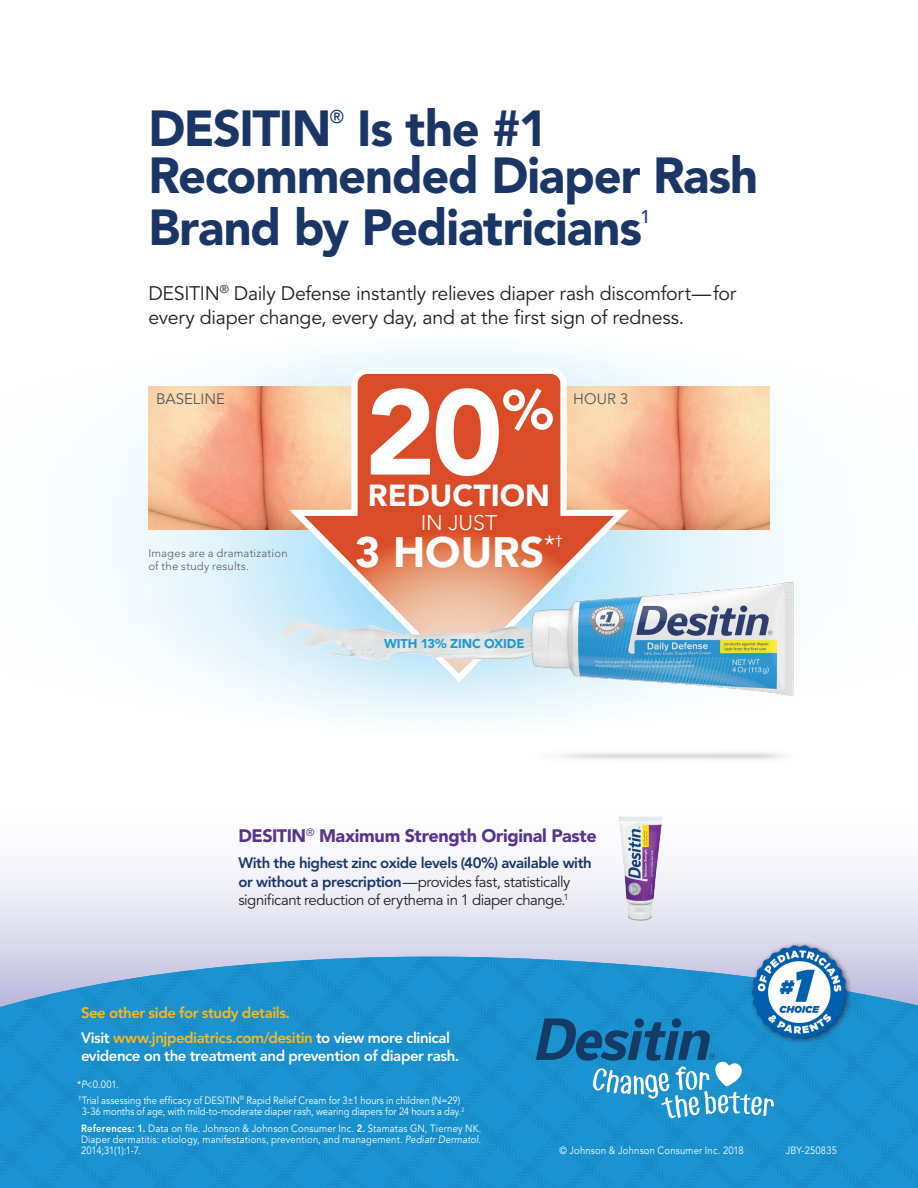
<style>
.page{position:relative;width:918px;height:1188px;background:#fff}
.page>*{position:absolute;margin:0;border:0;box-sizing:border-box;transform-origin:0 0}
.t1{font:900 50.25px/47.2px "Avenir LT Std";letter-spacing:-.025em;color:#193667;text-align:center}
.t2{font:900 42.45px "Avenir";color:#fff}
.t3{font:900 30.45px "Avenir";color:#fff}
.t4{font:300 21.3px "Avenir";color:#fff}
.t5{font:19.5px/24px "Avenir LT Std";letter-spacing:-.015em;color:#231f20}
.t6{font:500 18.3px "Avenir LT Std";color:#193667}
.t7{font:900 18px "Avenir LT Std";letter-spacing:-.02em;color:#5a338e}
.t8{font:15px/18.8px "Avenir LT Std";letter-spacing:-.035em;color:#231f20}
.t9{font:800 15px/18px "Avenir LT Std";letter-spacing:-.03em;color:#fff}
.t10{font:800 15px "Avenir LT Std";letter-spacing:-.03em;color:#fab81d}
.t11{font:15px "Avenir LT Std";color:#57585a}
.t12{font:900 12.75px "Avenir LT Std";letter-spacing:-.01em;color:#1d99d6}
.t13{font:300 11.25px/12.8px "Avenir LT Std";letter-spacing:.02em;color:#57585a}
.t14{font:10.5px/11.2px "Avenir LT Std";letter-spacing:.005em;color:#fff;text-align:center;scale:.9 1}
.s1{font-weight:800;color:#193667}
.s2{color:#fab81d}
.s3{font-style:italic}
.s4{font-weight:800}
</style>
<div class="page">
<svg style="left:0;top:871px;width:918px;height:78px"></svg>
<svg style="left:110px;top:349px;width:680px;height:373px"></svg>
<img style="left:629px;top:387px;width:141px;height:142px">
<img style="left:148px;top:387px;width:141px;height:142px">
<svg style="left:289px;top:368px;width:340px;height:314px;background:#e3a994"></svg>
<div style="left:0;top:949px;width:918px;height:8px;background:#d5d4ea"></div>
<img style="left:0;top:957px;width:918px;height:231px">
<svg style="left:536px;top:1018px;width:238px;height:100px;background:#308ec3"></svg>
<div style="left:748px;top:941px;width:105px;height:104px;background:#231f20;opacity:.75"></div>
<img style="left:753px;top:946px;width:93px;height:93px">
<img style="left:271px;top:617px;width:46px;height:21px">
<img style="left:609px;top:816px;width:58px;height:112px">
<img style="left:512px;top:565px;width:282px;height:143px">
<p class="t1" style="left:148px;top:104px;width:611px">Is the #1<br>Recommended Diaper Rash</p>
<p class="t1" style="left:148px;top:204px;width:495px">Brand by Pediatricians</p>
<p class="t6" style="left:640px;top:206px;width:11px">1</p>
<p class="t5" style="left:148px;top:282px;width:589px">DESITIN<sup>®</sup> Daily Defense instantly relieves diaper rash discomfort—for every diaper change, every day, and at the first sign of redness.</p>
<p class="t1" style="left:148px;top:104px;width:185px">DESITIN</p>
<p class="t6" style="left:330px;top:106px;width:16px">®</p>
<p class="t11" style="left:156px;top:390px;width:70px">BASELINE</p>
<p class="t13" style="left:148px;top:547px;width:141px">Images are a dramatization of the study results.</p>
<p class="t11" style="left:573px;top:390px;width:57px">HOUR 3</p>
<p class="t3" style="left:368px;top:469px;width:184px">REDUCTION</p>
<p class="t2" style="left:355px;top:516px;width:209px">3 HOURS<sup>*</sup><sup>†</sup></p>
<p class="t4" style="left:421px;top:510px;width:78px">IN JUST</p>
<p class="t12" style="left:384px;top:636px;width:142px">WITH 13% ZINC OXIDE</p>
<p class="t7" style="left:238px;top:825px;width:360px">DESITIN<sup>®</sup> Maximum Strength Original Paste</p>
<p class="t8" style="left:238px;top:854px;width:355px"><span class="s1">With the highest zinc oxide levels (40%) available with or without a prescription</span>—provides fast, statistically significant reduction of erythema in 1 diaper change.<sup>1</sup></p>
<p class="t10" style="left:81px;top:1003px;width:211px">See other side for study details.</p>
<p class="t9" style="left:81px;top:1029px;width:380px">Visit <span class="s2">www.jnjpediatrics.com/desitin</span> to view more clinical evidence on the treatment and prevention of diaper rash.</p>
<p class="t14" style="left:77px;top:1079px;width:48px">*<span class="s3">P</span>&lt;0.001.</p>
<p class="t14" style="left:78px;top:1095px;width:431px"><sup>†</sup>Trial assessing the efficacy of DESITIN<sup>®</sup> Rapid Relief Cream for 3±1 hours in children (N=29)<br>3-36 months of age, with mild-to-moderate diaper rash, wearing diapers for 24 hours a day.<sup>2</sup></p>
<p class="t14" style="left:81px;top:1123px;width:447px;text-align:justify"><span class="s4">References: 1.</span> Data on file. Johnson &amp; Johnson Consumer Inc. <span class="s4">2.</span> Stamatas GN, Tierney NK.<br>Diaper dermatitis: etiology, manifestations, prevention, and management. <span class="s3">Pediatr Dermatol</span>.<br>2014;31(1):1-7.</p>
<p class="t14" style="left:559px;top:1145px;width:206px">© Johnson &amp; Johnson Consumer Inc. 2018</p>
<p class="t14" style="left:786px;top:1145px;width:58px">JBY-250835</p>
</div>
